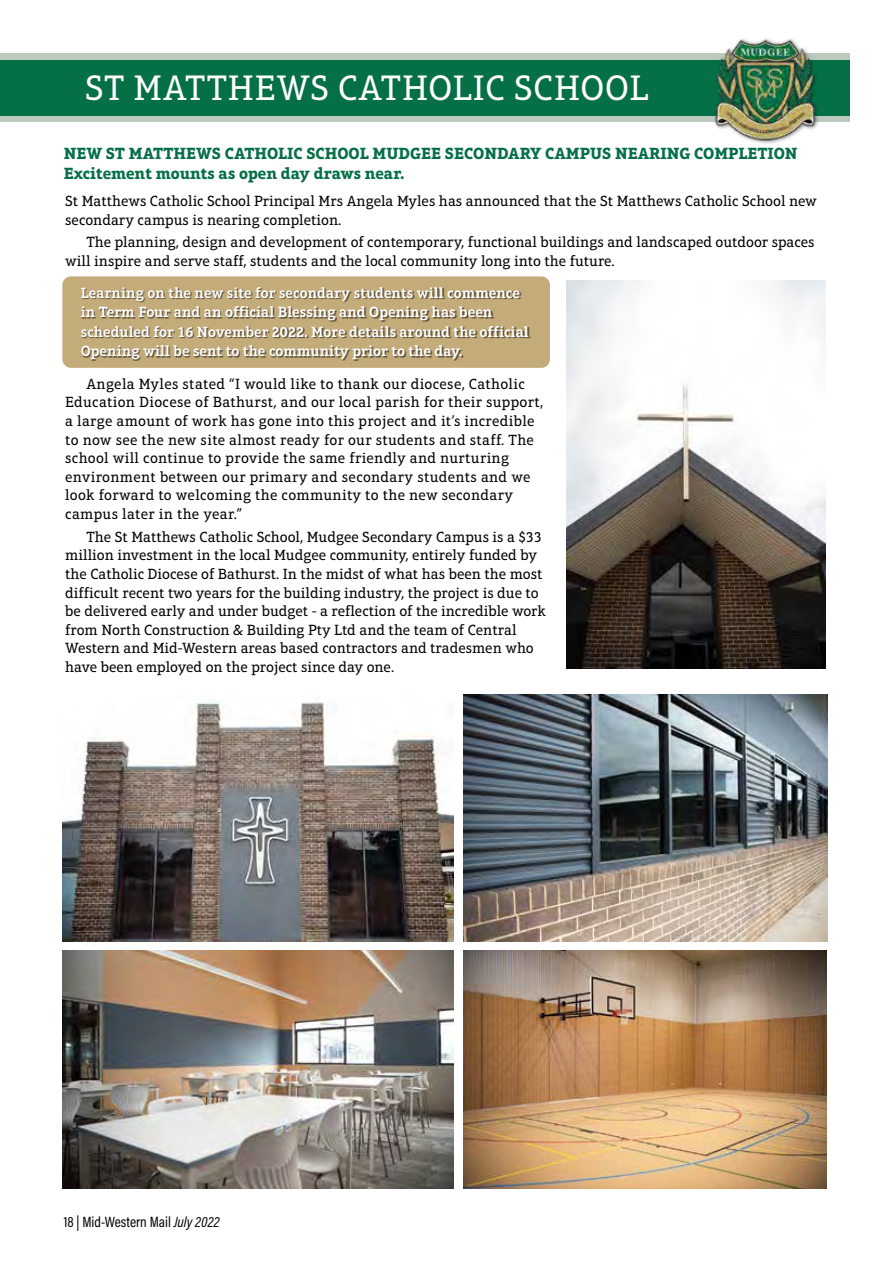
<style>
.page{position:relative;width:893px;height:1263px;background:#fff}
.page>*{position:absolute;margin:0;border:0;box-sizing:border-box;transform-origin:0 0}
.t1{font:36px "Aptifer Slab LT Pro";letter-spacing:.02em;color:#fff}
.t2{font:700 16.5px/19.8px "Aptifer Slab LT Pro";color:#056f46}
.t3{font:15px/18.6px "Aptifer Slab LT Pro";color:#000}
.t4{font:15px/18.6px "Aptifer Slab LT Pro";letter-spacing:.02em;color:#000}
.t5{font:600 15px/19.5px "Aptifer Slab LT Pro";color:#fff}
.t6{font:15px "Acumin Variable Concept";color:#000}
</style>
<div class="page">
<div style="left:62px;top:276px;width:488px;height:92px;background:#c4ab7a;border-radius:9px"></div>
<div style="left:0;top:54px;width:849px;height:68px;background:#bccabd"></div>
<div style="left:0;top:60px;width:849px;height:55px;background:#056f46"></div>
<img style="left:710px;top:39px;width:112px;height:105px">
<img style="left:62px;top:950px;width:391px;height:238px">
<img style="left:463px;top:694px;width:364px;height:248px">
<img style="left:463px;top:951px;width:363px;height:237px">
<img style="left:567px;top:281px;width:259px;height:387px">
<img style="left:62px;top:701px;width:391px;height:241px">
<div style="left:81px;top:287px;width:450px;height:74px;background:#000;opacity:.55"></div>
<h1 class="t1" style="left:85px;top:67px;width:565px">ST MATTHEWS CATHOLIC SCHOOL</h1>
<p class="t2" style="left:64px;top:143px;width:735px">NEW ST MATTHEWS CATHOLIC SCHOOL MUDGEE SECONDARY CAMPUS NEARING COMPLETION<br>Excitement mounts as open day draws near.</p>
<p class="t3" style="left:65px;top:192px;width:753px">St Matthews Catholic School Principal Mrs Angela Myles has announced that the St Matthews Catholic School new secondary campus is nearing completion.</p>
<p class="t3" style="left:65px;top:233px;width:751px;text-indent:21px">The planning, design and development of contemporary, functional buildings and landscaped outdoor spaces will inspire and serve staff, students and the local community long into the future.</p>
<p class="t5" style="left:81px;top:283px;width:450px">Learning on the new site for secondary students will commence in Term Four and an official Blessing and Opening has been scheduled for 16 November 2022. More details around the official Opening will be sent to the community prior to the day.</p>
<p class="t4" style="left:65px;top:374px;width:480px;text-indent:21px">Angela Myles stated “I would like to thank our diocese, Catholic Education Diocese of Bathurst, and our local parish for their support, a large amount of work has gone into this project and it’s incredible to now see the new site almost ready for our students and staff. The school will continue to provide the same friendly and nurturing environment between our primary and secondary students and we look forward to welcoming the community to the new secondary campus later in the year.”</p>
<p class="t3" style="left:65px;top:527px;width:482px;text-indent:21px">The St Matthews Catholic School, Mudgee Secondary Campus is a $33 million investment in the local Mudgee community, entirely funded by the Catholic Diocese of Bathurst. In the midst of what has been the most difficult recent two years for the building industry, the project is due to be delivered early and under budget - a reflection of the incredible work from North Construction &amp; Building Pty Ltd and the team of Central Western and Mid-Western areas based contractors and tradesmen who have been employed on the project since day one.</p>
<p class="t6" style="left:64px;top:1211px;width:157px">18 | Mid-Western Mail July 2022</p>
</div>
